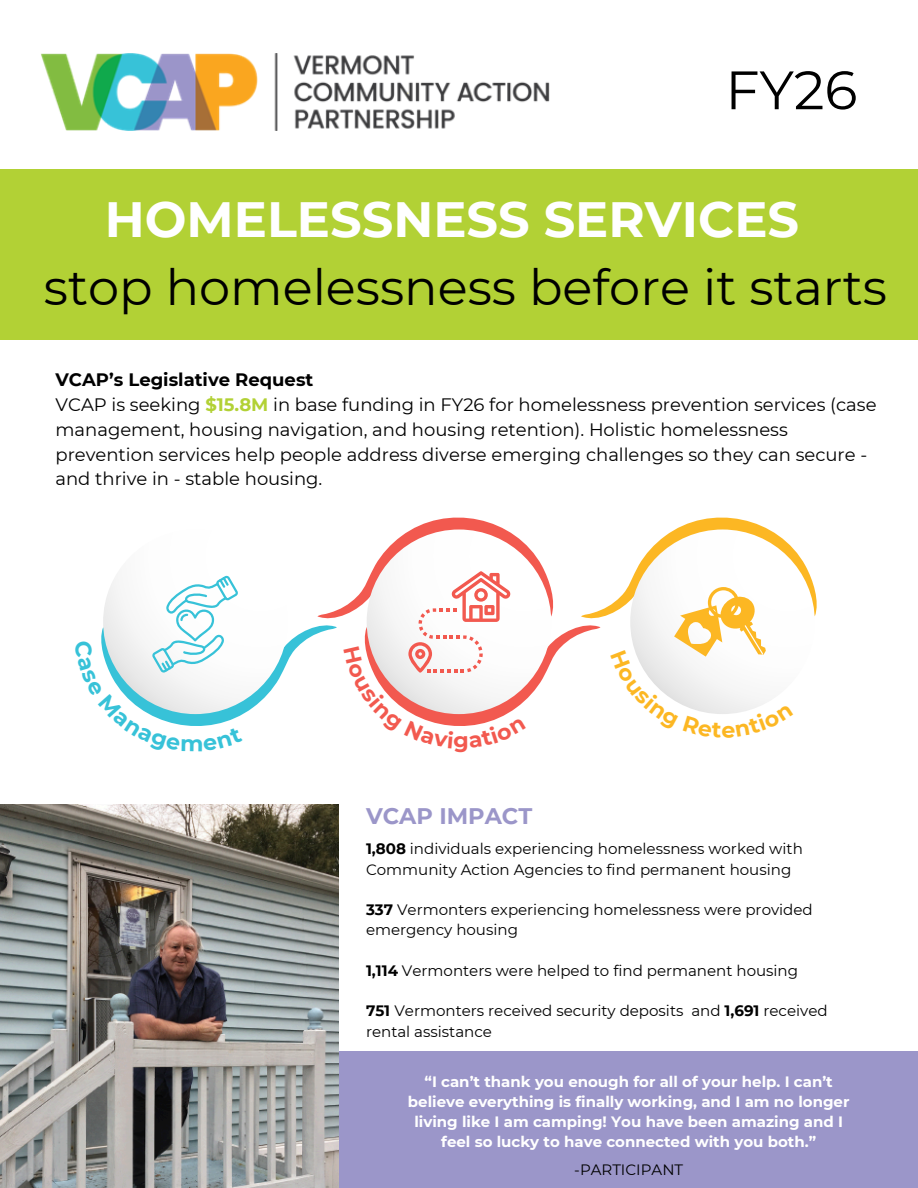
<style>
.page{position:relative;width:918px;height:1188px;background:#fff}
.page>*{position:absolute;margin:0;border:0;box-sizing:border-box;transform-origin:0 0}
.t1{font:54px "Montserrat";color:#000}
.t2{font:49.5px/68.7px "Montserrat";color:#000;text-align:center}
.t3{font:700 22.5px "Montserrat";color:#9b96c9}
.t4{font:18px/24.8px "Montserrat";color:#000}
.t5{font:15px/20.2px "Montserrat";color:#000}
.t6{font:700 15px/20.2px "Montserrat";color:#fff;text-align:center}
.s1{font-weight:700;color:#fff}
.s2{font-weight:700}
.s3{font-weight:700;color:#b2d135}
</style>
<div class="page">
<img style="left:41px;top:54px;width:509px;height:76px">
<div style="left:0;top:170px;width:918px;height:170px;background:#b2d135"></div>
<img style="left:0;top:804px;width:339px;height:384px">
<div style="left:339px;top:1051px;width:579px;height:137px;background:#9b96c9"></div>
<svg style="left:101px;top:517px;width:716px;height:209px"></svg>
<p class="t1" style="left:725px;top:57px;width:134px">FY26</p>
<h1 class="t2" style="left:44px;top:185px;width:845px"><span class="s1">HOMELESSNESS SERVICES<br></span>stop homelessness before it starts</h1>
<p class="t4" style="left:56px;top:368px;width:823px"><span class="s2">VCAP’s Legislative Request<br></span>VCAP is seeking <span class="s3">$15.8M</span> in base funding in FY26 for homelessness prevention services (case management, housing navigation, and housing retention). Holistic homelessness prevention services help people address diverse emerging challenges so they can secure - and thrive in - stable housing.</p>
<h3 class="t3" style="left:366px;top:803px;width:168px">VCAP IMPACT</h3>
<h2 class="t5" style="left:366px;top:839px;width:438px"><span class="s2">1,808</span> individuals experiencing homelessness worked with<br>Community Action Agencies to find permanent housing</h2>
<p class="t5" style="left:366px;top:900px;width:448px"><span class="s2">337</span> Vermonters experiencing homelessness were provided emergency housing</p>
<p class="t5" style="left:366px;top:960px;width:434px"><span class="s2">1,114</span> Vermonters were helped to find permanent housing</p>
<p class="t5" style="left:366px;top:1001px;width:463px"><span class="s2">751</span> Vermonters received security deposits and <span class="s2">1,691</span> received rental assistance</p>
<p class="t6" style="left:408px;top:1071px;width:443px">“I can’t thank you enough for all of your help. I can’t believe everything is finally working, and I am no longer living like I am camping! You have been amazing and I feel so lucky to have connected with you both.”</p>
<p class="t5" style="left:574px;top:1159px;width:110px">-PARTICIPANT</p>
</div>
